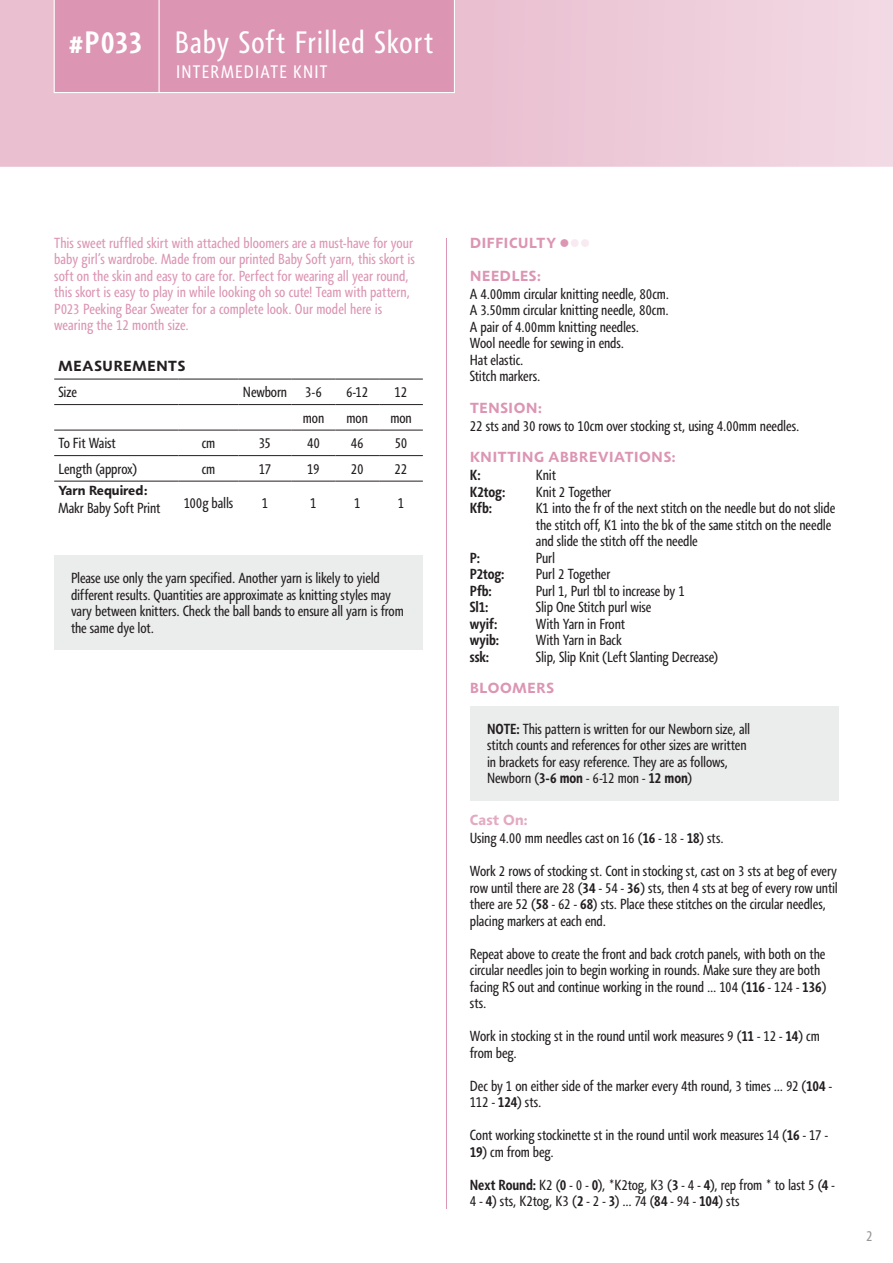
<style>
.page{position:relative;width:893px;height:1263px;background:#fff}
.page>*{position:absolute;margin:0;border:0;box-sizing:border-box;transform-origin:0 0}
.t1{font:condensed 31.8px "Agilita LT Pro";letter-spacing:.03em;color:#fff}
.t2{font:700 condensed 31.8px "Agilita LT Pro";color:#fff}
.t3{font:condensed 18.6px "Agilita LT Pro";letter-spacing:.07em;color:#fff}
.t4{font:condensed 15px/16.5px "Agilita LT Pro";letter-spacing:-.01em;color:#231f20}
.t5{font:condensed 15px/16.5px "Agilita LT Pro";color:#dc95b3}
.t6{font:700 15px/33px "Agilita LT Pro";letter-spacing:.05em;color:#dc95b3}
.t7{font:700 condensed 15px "Agilita LT Pro";letter-spacing:-.01em;color:#231f20}
.t8{font:700 15px "Agilita LT Pro";letter-spacing:.055em;color:#231f20}
.t9{font:condensed 15px "Agilita LT Pro";color:#949698}
.t10{font:700 13.5px "Agilita LT Pro";color:#231f20}
.s1{color:#f8eaf0}
.s2{font-weight:700}
.s3{font-weight:700;font-stretch:normal;color:#e3aac2}
</style>
<div class="page">
<hr style="left:446px;top:238px;width:1px;height:971px;background:#dc95b3">
<svg style="left:0;top:0;width:893px;height:167px;background:#ecc8d6"></svg>
<div style="left:54px;top:0;width:401px;height:93px;background:#dc95b3"></div>
<hr style="left:159px;top:0;width:1px;height:93px;background:#fff">
<hr style="left:54px;top:481px;width:125px;height:1px;background:#231f20">
<hr style="left:179px;top:481px;width:59px;height:1px;background:#231f20">
<hr style="left:238px;top:481px;width:54px;height:1px;background:#231f20">
<hr style="left:292px;top:481px;width:43px;height:1px;background:#231f20">
<hr style="left:335px;top:481px;width:44px;height:1px;background:#231f20">
<hr style="left:379px;top:481px;width:44px;height:1px;background:#231f20">
<hr style="left:54px;top:379px;width:125px;height:1px;background:#231f20">
<hr style="left:179px;top:379px;width:59px;height:1px;background:#231f20">
<hr style="left:238px;top:379px;width:54px;height:1px;background:#231f20">
<hr style="left:292px;top:379px;width:43px;height:1px;background:#231f20">
<hr style="left:335px;top:379px;width:44px;height:1px;background:#231f20">
<hr style="left:379px;top:379px;width:44px;height:1px;background:#231f20">
<hr style="left:54px;top:404px;width:125px;height:1px;background:#231f20">
<hr style="left:179px;top:404px;width:59px;height:1px;background:#231f20">
<hr style="left:238px;top:404px;width:54px;height:1px;background:#231f20">
<hr style="left:292px;top:404px;width:43px;height:1px;background:#231f20">
<hr style="left:335px;top:404px;width:44px;height:1px;background:#231f20">
<hr style="left:379px;top:404px;width:44px;height:1px;background:#231f20">
<hr style="left:54px;top:430px;width:125px;height:1px;background:#231f20">
<hr style="left:179px;top:430px;width:59px;height:1px;background:#231f20">
<hr style="left:238px;top:430px;width:54px;height:1px;background:#231f20">
<hr style="left:292px;top:430px;width:43px;height:1px;background:#231f20">
<hr style="left:335px;top:430px;width:44px;height:1px;background:#231f20">
<hr style="left:379px;top:430px;width:44px;height:1px;background:#231f20">
<hr style="left:54px;top:455px;width:125px;height:1px;background:#231f20">
<hr style="left:179px;top:455px;width:59px;height:1px;background:#231f20">
<hr style="left:238px;top:455px;width:54px;height:1px;background:#231f20">
<hr style="left:292px;top:455px;width:43px;height:1px;background:#231f20">
<hr style="left:335px;top:455px;width:44px;height:1px;background:#231f20">
<hr style="left:379px;top:455px;width:44px;height:1px;background:#231f20">
<div style="left:54px;top:555px;width:369px;height:95px;background:#ebecec"></div>
<div style="left:470px;top:706px;width:369px;height:94px;background:#ebecec"></div>
<h1 class="t2" style="left:69px;top:20px;width:75px">#P033</h1>
<h1 class="t1" style="left:175px;top:21px;width:260px">Baby Soft Frilled Skort</h1>
<p class="t3" style="left:176px;top:59px;width:153px">INTERMEDIATE KNIT</p>
<p class="t5" style="left:54px;top:234px;width:362px">This sweet ruffled skirt with attached bloomers are a must-have for your baby girl’s wardrobe. Made from our printed Baby Soft yarn, this skort is soft on the skin and easy to care for. Perfect for wearing all year round, this skort is easy to play in while looking oh so cute! Team with pattern, P023 Peeking Bear Sweater for a complete look. Our model here is wearing the 12 month size.</p>
<p class="t8" style="left:59px;top:355px;width:128px">MEASUREMENTS</p>
<p class="t4" style="left:58px;top:384px;width:20px">Size</p>
<p class="t4" style="left:243px;top:384px;width:81px">Newborn 3-6</p>
<p class="t4" style="left:346px;top:384px;width:24px">6-12</p>
<p class="t4" style="left:395px;top:384px;width:14px">12</p>
<p class="t4" style="left:303px;top:410px;width:23px">mon</p>
<p class="t4" style="left:347px;top:410px;width:23px">mon</p>
<p class="t4" style="left:390px;top:410px;width:23px">mon</p>
<p class="t4" style="left:58px;top:435px;width:59px">To Fit Waist</p>
<p class="t4" style="left:202px;top:435px;width:15px">cm</p>
<p class="t4" style="left:259px;top:435px;width:14px">35</p>
<p class="t4" style="left:307px;top:435px;width:15px">40</p>
<p class="t4" style="left:351px;top:435px;width:15px">46</p>
<p class="t4" style="left:395px;top:435px;width:14px">50</p>
<p class="t4" style="left:58px;top:461px;width:80px">Length (approx)</p>
<p class="t4" style="left:202px;top:461px;width:15px">cm</p>
<p class="t4" style="left:259px;top:461px;width:14px">17</p>
<p class="t4" style="left:307px;top:461px;width:14px">19</p>
<p class="t4" style="left:351px;top:461px;width:14px">20</p>
<p class="t4" style="left:395px;top:461px;width:14px">22</p>
<p class="t10" style="left:58px;top:481px;width:91px">Yarn Required:</p>
<p class="t4" style="left:58px;top:500px;width:103px">Makr Baby Soft Print</p>
<p class="t4" style="left:184px;top:495px;width:51px">100g balls</p>
<p class="t4" style="left:262px;top:495px;width:8px">1</p>
<p class="t4" style="left:310px;top:495px;width:8px">1</p>
<p class="t4" style="left:354px;top:495px;width:8px">1</p>
<p class="t4" style="left:398px;top:495px;width:8px">1</p>
<p class="t4" style="left:71px;top:570px;width:334px">Please use only the yarn specified. Another yarn is likely to yield different results. Quantities are approximate as knitting styles may vary between knitters. Check the ball bands to ensure all yarn is from the same dye lot.</p>
<p class="t6" style="left:470px;top:226px;width:122px">DIFFICULTY ●<span class="s1">●●<br></span>NEEDLES:</p>
<p class="t4" style="left:470px;top:285px;width:201px">A 4.00mm circular knitting needle, 80cm.<br>A 3.50mm circular knitting needle, 80cm.<br>A pair of 4.00mm knitting needles.<br>Wool needle for sewing in ends.<br>Hat elastic.<br>Stitch markers.</p>
<p class="t6" style="left:470px;top:391px;width:73px">TENSION:</p>
<p class="t4" style="left:470px;top:417px;width:331px">22 sts and 30 rows to 10cm over stocking st, using 4.00mm needles.</p>
<p class="t6" style="left:470px;top:441px;width:207px">KNITTING ABBREVIATIONS:</p>
<p class="t7" style="left:470px;top:464px;width:12px">K:</p>
<p class="t4" style="left:536px;top:467px;width:22px">Knit</p>
<p class="t7" style="left:470px;top:481px;width:37px">K2tog:</p>
<p class="t4" style="left:536px;top:483px;width:77px">Knit 2 Together</p>
<p class="t7" style="left:470px;top:497px;width:24px">Kfb:</p>
<p class="t4" style="left:536px;top:500px;width:301px">K1 into the fr of the next stitch on the needle but do not slide the stitch off, K1 into the bk of the same stitch on the needle and slide the stitch off the needle</p>
<p class="t7" style="left:470px;top:547px;width:12px">P:</p>
<p class="t4" style="left:536px;top:549px;width:21px">Purl</p>
<p class="t7" style="left:470px;top:563px;width:36px">P2tog:</p>
<p class="t4" style="left:536px;top:566px;width:76px">Purl 2 Together</p>
<p class="t7" style="left:470px;top:580px;width:24px">Pfb:</p>
<p class="t4" style="left:536px;top:582px;width:151px">Purl 1, Purl tbl to increase by 1</p>
<p class="t7" style="left:470px;top:596px;width:20px">Sl1:</p>
<p class="t4" style="left:536px;top:599px;width:117px">Slip One Stitch purl wise</p>
<p class="t7" style="left:470px;top:613px;width:29px">wyif:</p>
<p class="t4" style="left:536px;top:615px;width:91px">With Yarn in Front</p>
<p class="t7" style="left:470px;top:629px;width:31px">wyib:</p>
<p class="t4" style="left:536px;top:632px;width:88px">With Yarn in Back</p>
<p class="t7" style="left:470px;top:646px;width:21px">ssk:</p>
<p class="t4" style="left:536px;top:648px;width:184px">Slip, Slip Knit (Left Slanting Decrease)</p>
<p class="t6" style="left:470px;top:672px;width:86px">BLOOMERS</p>
<p class="t4" style="left:487px;top:721px;width:265px"><span class="s2">NOTE:</span> This pattern is written for our Newborn size, all stitch counts and references for other sizes are written in brackets for easy reference. They are as follows, Newborn (<span class="s2">3-6 mon</span> - 6-12 mon - <span class="s2">12 mon</span>)</p>
<p class="t4" style="left:470px;top:811px;width:255px;line-height:18px"><span class="s3">Cast On:<br></span>Using 4.00 mm needles cast on 16 (<span class="s2">16</span> - 18 - <span class="s2">18</span>) sts.</p>
<p class="t4" style="left:470px;top:863px;width:370px">Work 2 rows of stocking st. Cont in stocking st, cast on 3 sts at beg of every row until there are 28 (<span class="s2">34</span> - 54 - <span class="s2">36</span>) sts, then 4 sts at beg of every row until there are 52 (<span class="s2">58</span> - 62 - <span class="s2">68</span>) sts. Place these stitches on the circular needles, placing markers at each end.</p>
<p class="t4" style="left:470px;top:945px;width:358px">Repeat above to create the front and back crotch panels, with both on the circular needles join to begin working in rounds. Make sure they are both facing RS out and continue working in the round ... 104 (<span class="s2">116</span> - 124 - <span class="s2">136</span>) sts.</p>
<p class="t4" style="left:470px;top:1028px;width:351px">Work in stocking st in the round until work measures 9 (<span class="s2">11</span> - 12 - <span class="s2">14</span>) cm from beg.</p>
<p class="t4" style="left:470px;top:1077px;width:364px">Dec by 1 on either side of the marker every 4th round, 3 times ... 92 (<span class="s2">104</span> -<br>112 - <span class="s2">124</span>) sts.</p>
<p class="t4" style="left:470px;top:1127px;width:360px">Cont working stockinette st in the round until work measures 14 (<span class="s2">16</span> - 17 -</p>
<p class="t4" style="left:470px;top:1143px;width:85px"><span class="s2">19</span>) cm from beg.</p>
<p class="t4" style="left:470px;top:1176px;width:366px"><span class="s2">Next Round:</span> K2 (<span class="s2">0</span> - 0 - <span class="s2">0</span>), *K2tog, K3 (<span class="s2">3</span> - 4 - <span class="s2">4</span>), rep from * to last 5 (<span class="s2">4</span> -<br>4 - <span class="s2">4</span>) sts, K2tog, K3 (<span class="s2">2</span> - 2 - <span class="s2">3</span>) ... 74 (<span class="s2">84</span> - 94 - <span class="s2">104</span>) sts</p>
<p class="t9" style="left:866px;top:1225px;width:8px">2</p>
</div>
